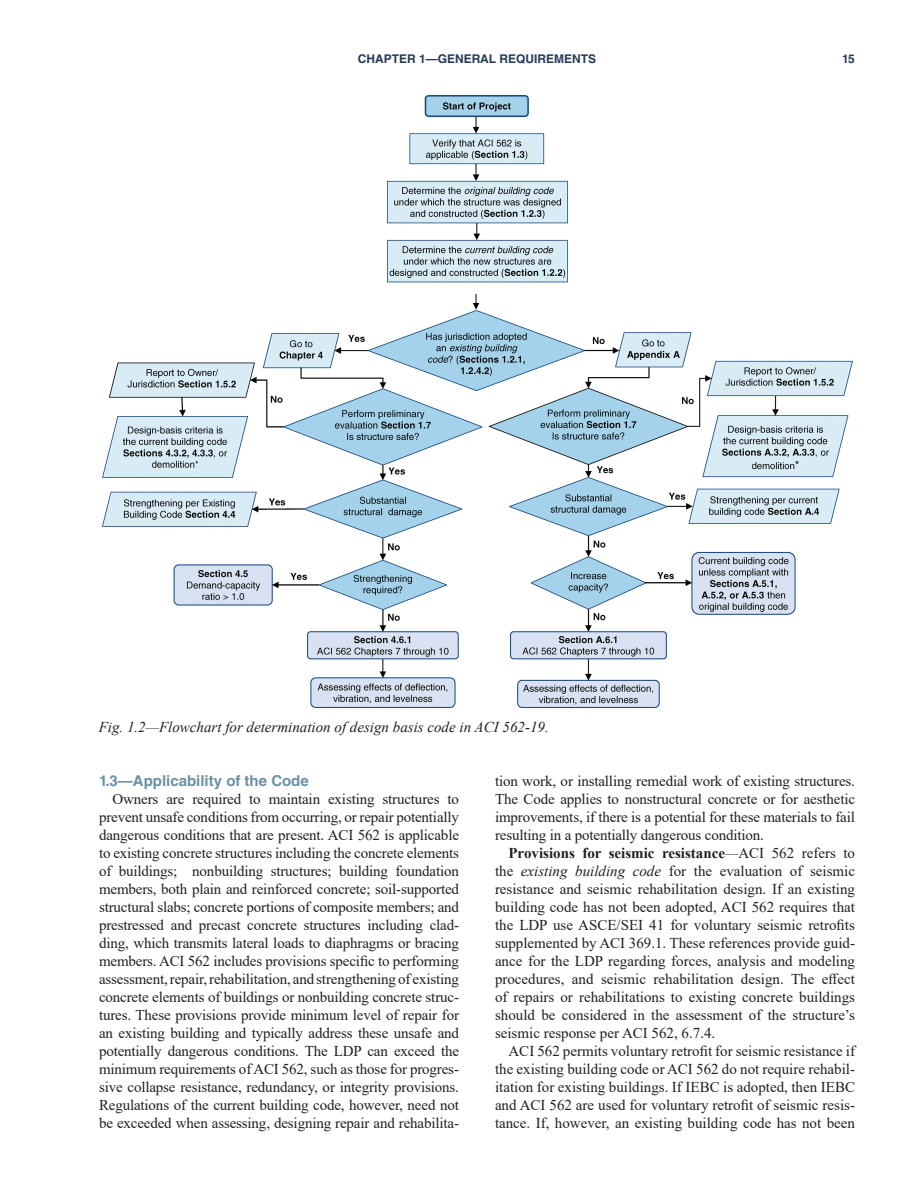
<style>
.page{position:relative;width:918px;height:1188px;background:#fff}
.page>*{position:absolute;margin:0;border:0;box-sizing:border-box;transform-origin:0 0}
.t1{font:15px/18px "Times New Roman";letter-spacing:-.005em;color:#231f20;text-align:justify}
.t2{font:italic 15px "Times New Roman";color:#231f20}
.t3{font:700 15px "Helvetica LT Std";color:#6c90a4}
.t4{font:700 12px "Helvetica LT Std";color:#263a57}
.s1{font-weight:700}
.s2{font-style:italic}
</style>
<div class="page">
<img style="left:102px;top:95px;width:751px;height:613px">
<p class="t4" style="left:358px;top:51px;width:18px">CHAPTER</p>
<p class="t4" style="left:419px;top:51px;width:37px">1—GENERAL</p>
<p class="t4" style="left:500px;top:51px;width:18px">REQUIREMENTS</p>
<p class="t4" style="left:842px;top:51px;width:14px">15</p>
<p class="t2" style="left:99px;top:717px;width:452px">Fig. 1.2—Flowchart for determination of design basis code in ACI 562-19.</p>
<p class="t3" style="left:99px;top:772px;width:211px">1.3—APPLICABILITY OF THE CODE</p>
<p class="t1" style="left:99px;top:790px;width:362px;text-indent:14px">Owners are required to maintain existing structures to prevent unsafe conditions from occurring, or repair potentially dangerous conditions that are present. ACI 562 is applicable to existing concrete structures including the concrete elements of buildings; nonbuilding structures; building foundation members, both plain and reinforced concrete; soil-supported structural slabs; concrete portions of composite members; and prestressed and precast concrete structures including clad&shy;ding, which transmits lateral loads to diaphragms or bracing members. ACI 562 includes provisions specific to performing assessment, repair, rehabilitation, and strengthening of existing concrete elements of buildings or nonbuilding concrete struc&shy;tures. These provisions provide minimum level of repair for an existing building and typically address these unsafe and potentially dangerous conditions. The LDP can exceed the minimum requirements of ACI 562, such as those for progres&shy;sive collapse resistance, redundancy, or integrity provisions.<br>Regulations of the current building code, however, need not be exceeded when assessing, designing repair and rehabilita-</p>
<p class="t1" style="left:495px;top:772px;width:362px">tion work, or installing remedial work of existing structures.<br>The Code applies to nonstructural concrete or for aesthetic improvements, if there is a potential for these materials to fail resulting in a potentially dangerous condition.</p>
<p class="t1" style="left:495px;top:844px;width:362px;text-indent:14px"><span class="s1">Provisions for seismic resistance</span><span class="s2">—</span>ACI 562 refers to the <span class="s2">existing building code</span> for the evaluation of seismic resistance and seismic rehabilitation design. If an existing building code has not been adopted, ACI 562 requires that the LDP use ASCE/SEI 41 for voluntary seismic retrofits supplemented by ACI 369.1. These references provide guid&shy;ance for the LDP regarding forces, analysis and modeling procedures, and seismic rehabilitation design. The effect of repairs or rehabilitations to existing concrete buildings should be considered in the assessment of the structure’s seismic response per ACI 562, 6.7.4.</p>
<p class="t1" style="left:495px;top:1042px;width:362px;text-indent:14px">ACI 562 permits voluntary retrofit for seismic resistance if the existing building code or ACI 562 do not require rehabil&shy;itation for existing buildings. If IEBC is adopted, then IEBC and ACI 562 are used for voluntary retrofit of seismic resis&shy;tance. If, however, an existing building code has not been</p>
</div>
